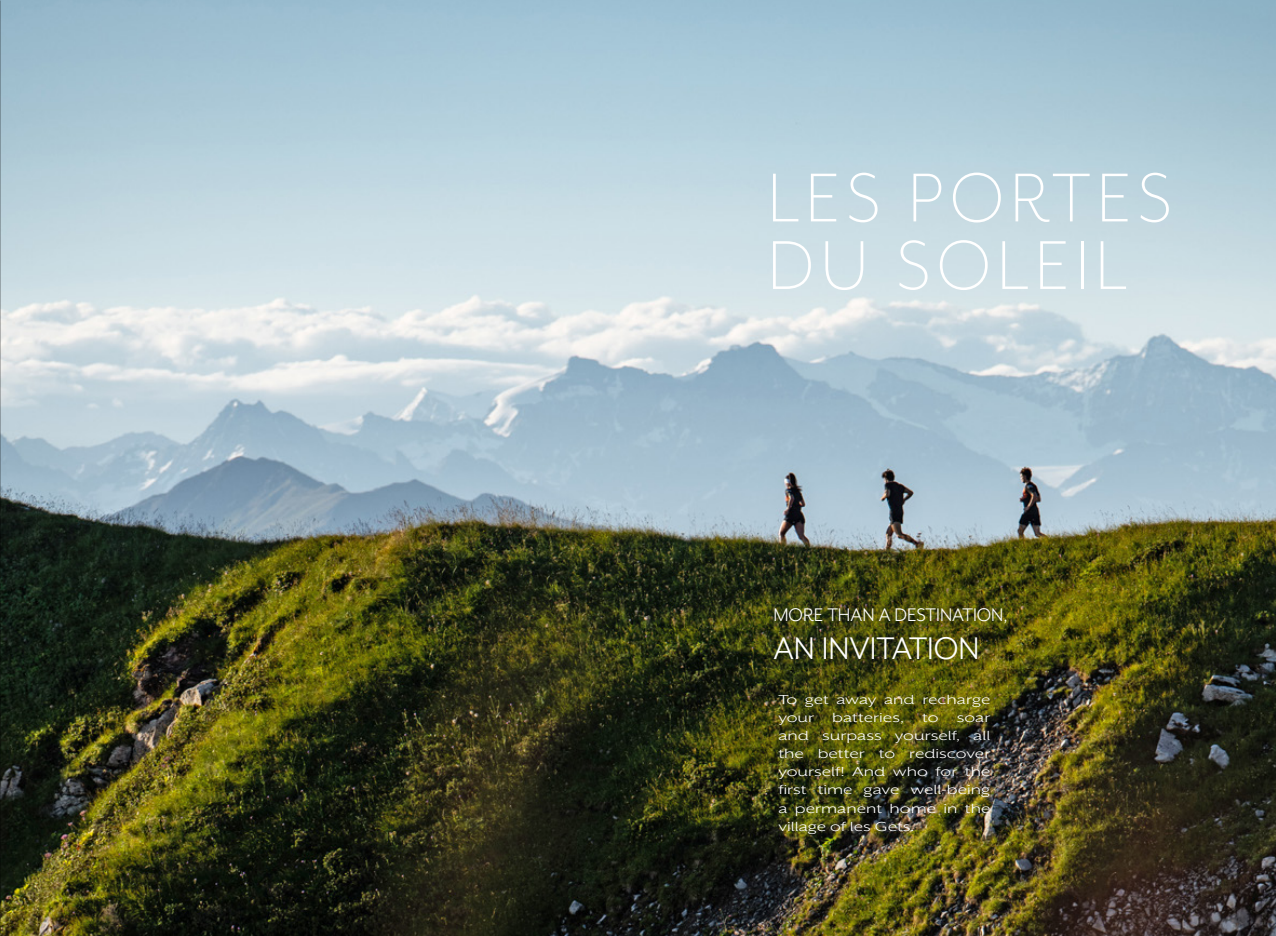
<style>
.page{position:relative;width:1276px;height:936px;background:#fff}
.page>*{position:absolute;margin:0;border:0;box-sizing:border-box;transform-origin:0 0}
.t1{font:300 79.5px/67.5px "Mr Eaves XL San OT";letter-spacing:.08em;color:#fff}
.t2{font:36px "Mr Eaves XL San OT";color:#fff}
.t3{font:21px "Mr Eaves XL San OT";color:#fff}
.t4{font:15px/18px "Mr Eaves XL San OT";color:#fff;text-align:justify;scale:1.36 1}
</style>
<div class="page">
<img style="left:1px;top:0;width:1275px;height:935px">
<img style="left:0;top:0;width:1px;height:935px">
<h1 class="t1" style="left:767px;top:163px;width:405px">LES PORTES<br>DU SOLEIL</h1>
<h3 class="t3" style="left:773px;top:604px;width:236px">MORE THAN A DESTINATION,</h3>
<h2 class="t2" style="left:773px;top:630px;width:208px">AN INVITATION</h2>
<p class="t4" style="left:778px;top:691px;width:157px">To get away and recharge your batteries, to soar and surpass yourself, all the better to rediscover yourself! And who for the first time gave well-being a permanent home in the village of les Gets.</p>
</div>
